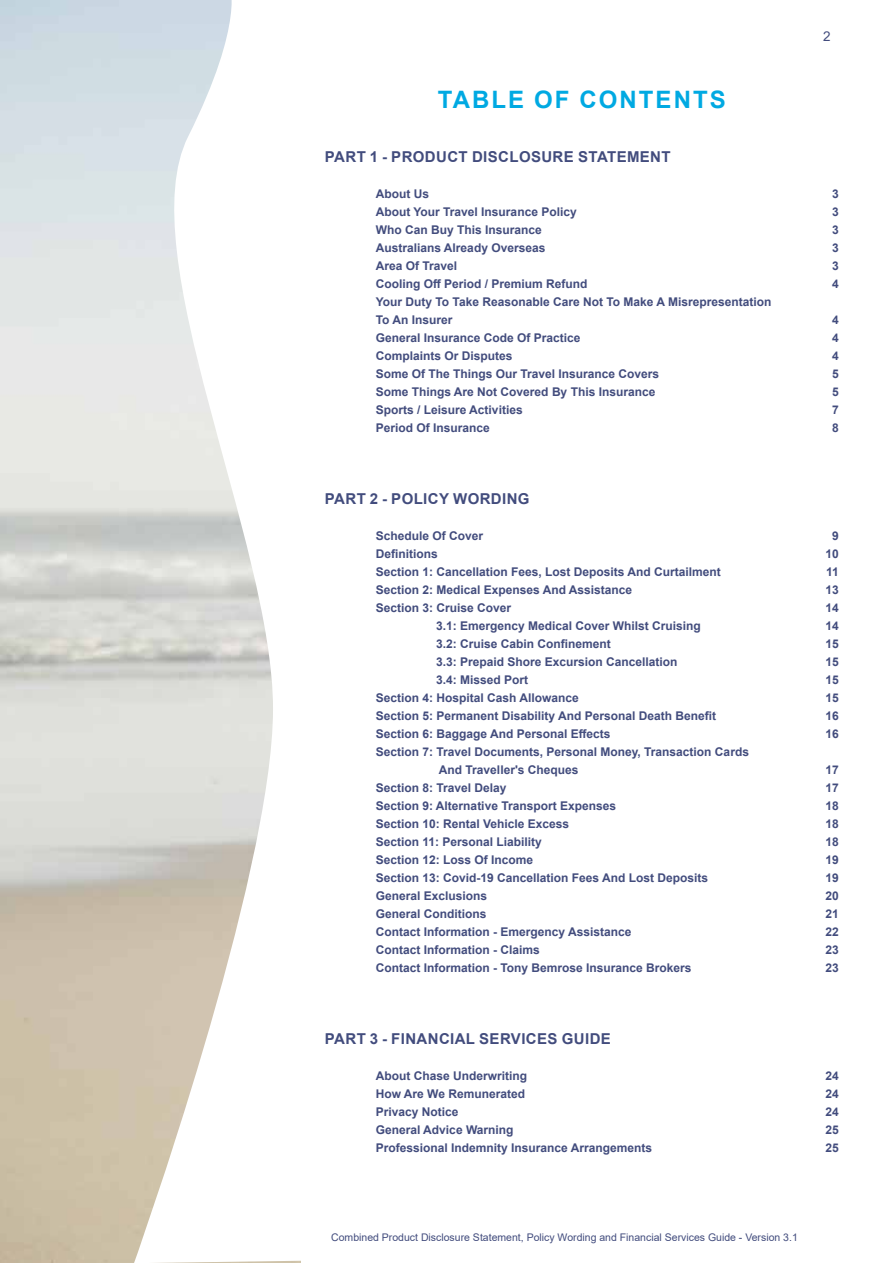
<style>
.page{position:relative;width:893px;height:1263px;background:#fff}
.page>*{position:absolute;margin:0;border:0;box-sizing:border-box;transform-origin:0 0}
.t1{font:700 24px "Arial";letter-spacing:.085em;color:#00a9e2}
.t2{font:700 15px "Arial";letter-spacing:.025em;color:#424c7d}
.t3{font:13.5px "Arial";color:#424c7d}
.t4{font:700 12px/18px "Arial";color:#424c7d}
.t5{font:10.5px "Arial";color:#424c7d}
</style>
<div class="page">
<svg style="left:130px;top:0;width:171px;height:1263px"></svg>
<h1 class="t1" style="left:438px;top:83px;width:289px">TABLE OF CONTENTS</h1>
<p class="t3" style="left:823px;top:27px;width:9px">2</p>
<p class="t2" style="left:325px;top:146px;width:347px">PART 1 - PRODUCT DISCLOSURE STATEMENT</p>
<p class="t4" style="left:376px;top:185px;width:55px">About Us</p>
<p class="t4" style="left:832px;top:185px;width:8px">3</p>
<p class="t4" style="left:376px;top:203px;width:202px">About Your Travel Insurance Policy</p>
<p class="t4" style="left:832px;top:203px;width:8px">3</p>
<p class="t4" style="left:376px;top:221px;width:168px">Who Can Buy This Insurance</p>
<p class="t4" style="left:832px;top:221px;width:8px">3</p>
<p class="t4" style="left:376px;top:239px;width:171px">Australians Already Overseas</p>
<p class="t4" style="left:832px;top:239px;width:8px">3</p>
<p class="t4" style="left:376px;top:257px;width:83px">Area Of Travel</p>
<p class="t4" style="left:832px;top:257px;width:8px">3</p>
<p class="t4" style="left:376px;top:275px;width:213px">Cooling Off Period / Premium Refund</p>
<p class="t4" style="left:832px;top:275px;width:8px">4</p>
<p class="t4" style="left:376px;top:293px;width:397px">Your Duty To Take Reasonable Care Not To Make A Misrepresentation<br>To An Insurer</p>
<p class="t4" style="left:832px;top:311px;width:8px">4</p>
<p class="t4" style="left:376px;top:329px;width:206px">General Insurance Code Of Practice</p>
<p class="t4" style="left:832px;top:329px;width:8px">4</p>
<p class="t4" style="left:376px;top:347px;width:138px">Complaints Or Disputes</p>
<p class="t4" style="left:832px;top:347px;width:8px">4</p>
<p class="t4" style="left:376px;top:365px;width:285px">Some Of The Things Our Travel Insurance Covers</p>
<p class="t4" style="left:832px;top:365px;width:8px">5</p>
<p class="t4" style="left:376px;top:383px;width:281px">Some Things Are Not Covered By This Insurance</p>
<p class="t4" style="left:832px;top:383px;width:8px">5</p>
<p class="t4" style="left:376px;top:401px;width:148px">Sports / Leisure Activities</p>
<p class="t4" style="left:832px;top:401px;width:8px">7</p>
<p class="t4" style="left:376px;top:419px;width:116px">Period Of Insurance</p>
<p class="t4" style="left:832px;top:419px;width:8px">8</p>
<p class="t2" style="left:325px;top:488px;width:206px">PART 2 - POLICY WORDING</p>
<p class="t4" style="left:376px;top:527px;width:109px">Schedule Of Cover</p>
<p class="t4" style="left:832px;top:527px;width:8px">9</p>
<p class="t4" style="left:376px;top:545px;width:64px">Definitions</p>
<p class="t4" style="left:826px;top:545px;width:15px">10</p>
<p class="t4" style="left:376px;top:563px;width:346px">Section 1: Cancellation Fees, Lost Deposits And Curtailment</p>
<p class="t4" style="left:826px;top:563px;width:14px">11</p>
<p class="t4" style="left:376px;top:581px;width:258px">Section 2: Medical Expenses And Assistance</p>
<p class="t4" style="left:826px;top:581px;width:15px">13</p>
<p class="t4" style="left:376px;top:599px;width:137px">Section 3: Cruise Cover</p>
<p class="t4" style="left:826px;top:599px;width:15px">14</p>
<p class="t4" style="left:436px;top:617px;width:266px">3.1: Emergency Medical Cover Whilst Cruising</p>
<p class="t4" style="left:826px;top:617px;width:15px">14</p>
<p class="t4" style="left:436px;top:635px;width:176px">3.2: Cruise Cabin Confinement</p>
<p class="t4" style="left:826px;top:635px;width:15px">15</p>
<p class="t4" style="left:436px;top:653px;width:243px">3.3: Prepaid Shore Excursion Cancellation</p>
<p class="t4" style="left:826px;top:653px;width:15px">15</p>
<p class="t4" style="left:436px;top:671px;width:94px">3.4: Missed Port</p>
<p class="t4" style="left:826px;top:671px;width:15px">15</p>
<p class="t4" style="left:376px;top:689px;width:204px">Section 4: Hospital Cash Allowance</p>
<p class="t4" style="left:826px;top:689px;width:15px">15</p>
<p class="t4" style="left:376px;top:707px;width:342px">Section 5: Permanent Disability And Personal Death Benefit</p>
<p class="t4" style="left:826px;top:707px;width:15px">16</p>
<p class="t4" style="left:376px;top:725px;width:236px">Section 6: Baggage And Personal Effects</p>
<p class="t4" style="left:826px;top:725px;width:15px">16</p>
<p class="t4" style="left:439px;top:743px;width:311px;text-indent:-63px">Section 7: Travel Documents, Personal Money, Transaction Cards<br>And Traveller's Cheques</p>
<p class="t4" style="left:826px;top:761px;width:15px">17</p>
<p class="t4" style="left:376px;top:779px;width:132px">Section 8: Travel Delay</p>
<p class="t4" style="left:826px;top:779px;width:15px">17</p>
<p class="t4" style="left:376px;top:797px;width:242px">Section 9: Alternative Transport Expenses</p>
<p class="t4" style="left:826px;top:797px;width:15px">18</p>
<p class="t4" style="left:376px;top:815px;width:195px">Section 10: Rental Vehicle Excess</p>
<p class="t4" style="left:826px;top:815px;width:15px">18</p>
<p class="t4" style="left:376px;top:833px;width:168px">Section 11: Personal Liability</p>
<p class="t4" style="left:826px;top:833px;width:15px">18</p>
<p class="t4" style="left:376px;top:851px;width:159px">Section 12: Loss Of Income</p>
<p class="t4" style="left:826px;top:851px;width:15px">19</p>
<p class="t4" style="left:376px;top:869px;width:334px">Section 13: Covid-19 Cancellation Fees And Lost Deposits</p>
<p class="t4" style="left:826px;top:869px;width:15px">19</p>
<p class="t4" style="left:376px;top:887px;width:113px">General Exclusions</p>
<p class="t4" style="left:826px;top:887px;width:15px">20</p>
<p class="t4" style="left:376px;top:905px;width:112px">General Conditions</p>
<p class="t4" style="left:826px;top:905px;width:15px">21</p>
<p class="t4" style="left:376px;top:923px;width:257px">Contact Information - Emergency Assistance</p>
<p class="t4" style="left:826px;top:923px;width:15px">22</p>
<p class="t4" style="left:376px;top:941px;width:166px">Contact Information - Claims</p>
<p class="t4" style="left:826px;top:941px;width:15px">23</p>
<p class="t4" style="left:376px;top:959px;width:317px">Contact Information - Tony Bemrose Insurance Brokers</p>
<p class="t4" style="left:826px;top:959px;width:15px">23</p>
<p class="t2" style="left:325px;top:1028px;width:287px">PART 3 - FINANCIAL SERVICES GUIDE</p>
<p class="t4" style="left:376px;top:1067px;width:153px">About Chase Underwriting</p>
<p class="t4" style="left:826px;top:1067px;width:15px">24</p>
<p class="t4" style="left:376px;top:1085px;width:151px">How Are We Remunerated</p>
<p class="t4" style="left:826px;top:1085px;width:15px">24</p>
<p class="t4" style="left:376px;top:1103px;width:84px">Privacy Notice</p>
<p class="t4" style="left:826px;top:1103px;width:15px">24</p>
<p class="t4" style="left:376px;top:1121px;width:139px">General Advice Warning</p>
<p class="t4" style="left:826px;top:1121px;width:15px">25</p>
<p class="t4" style="left:376px;top:1139px;width:278px">Professional Indemnity Insurance Arrangements</p>
<p class="t4" style="left:826px;top:1139px;width:15px">25</p>
<p class="t5" style="left:331px;top:1230px;width:468px">Combined Product Disclosure Statement, Policy Wording and Financial Services Guide - Version 3.1</p>
</div>
